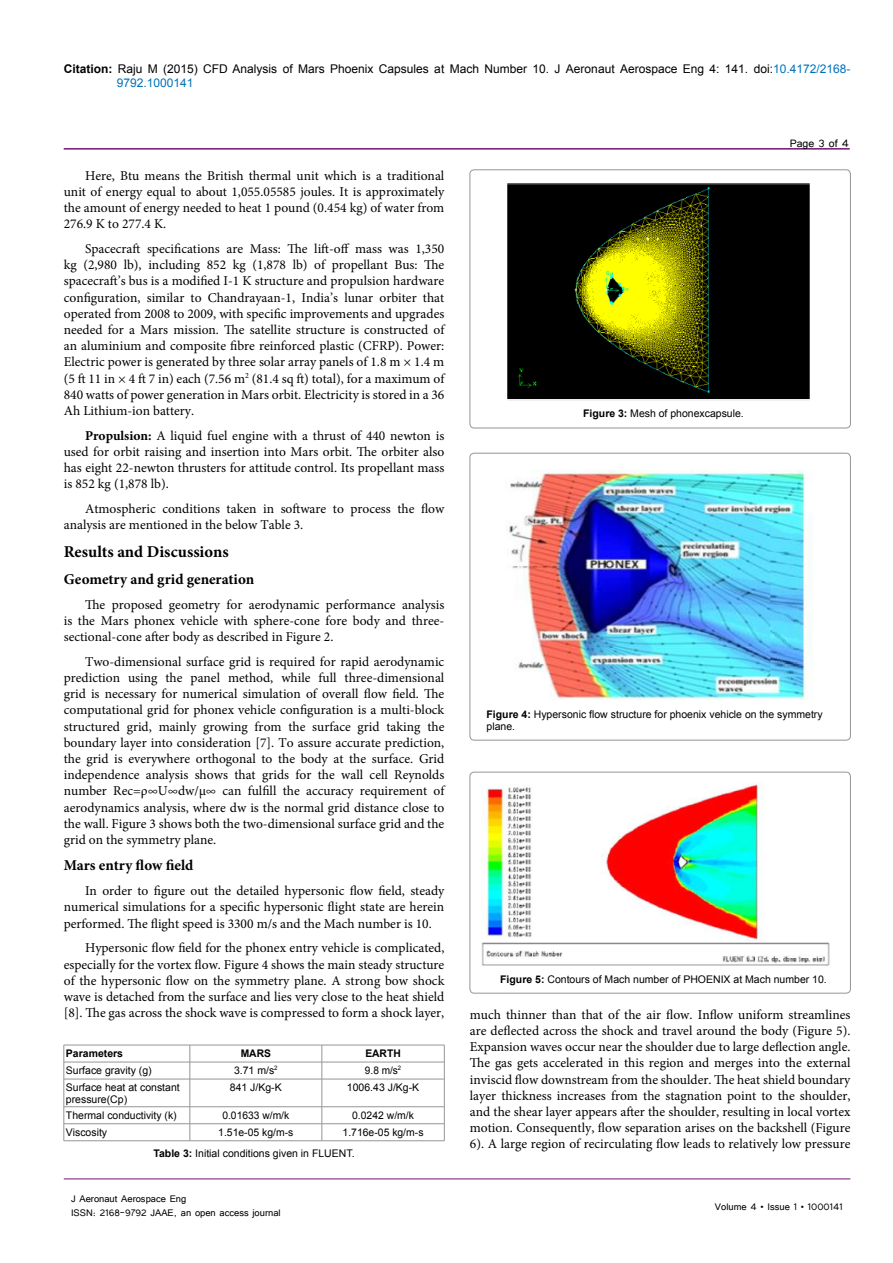
<style>
.page{position:relative;width:893px;height:1263px;background:#fff}
.page>*{position:absolute;margin:0;border:0;box-sizing:border-box;transform-origin:0 0}
.t1{font:700 16.5px "Minion Pro";color:#000}
.t2{font:700 15px "Minion Pro";color:#000}
.t3{font:13.5px/16.2px "Minion Pro";color:#000;text-align:justify}
.t4{font:13.5px "Tunga";color:#000}
.t5{font:12px/14.4px "Arial";color:#000}
.t6{font:12px/14.4px "Tunga";color:#000}
.t7{font:10.5px/11.6px "Arial";color:#000}
.t8{font:700 10.5px "Arial";color:#000}
.t9{font:10.5px "Arial";color:#000;scale:.96 1}
.s1{font-weight:700}
.s2{color:#0072bc}
</style>
<div class="page">
<hr style="left:64px;top:148px;width:786px;height:2px;background:#741472">
<hr style="left:64px;top:1179px;width:786px;height:1px;background:#741472">
<div style="left:470px;top:170px;width:380px;height:258px;border:1px solid #939598;border-radius:4px"></div>
<img style="left:507px;top:183px;width:303px;height:218px">
<div style="left:470px;top:453px;width:380px;height:287px;border:1px solid #939598;border-radius:4px"></div>
<img style="left:509px;top:470px;width:305px;height:230px">
<div style="left:470px;top:772px;width:380px;height:221px;border:1px solid #939598;border-radius:4px"></div>
<img style="left:481px;top:783px;width:349px;height:183px">
<hr style="left:64px;top:1045px;width:126px;height:1px;background:#939598">
<hr style="left:190px;top:1045px;width:132px;height:1px;background:#939598">
<hr style="left:322px;top:1045px;width:122px;height:1px;background:#939598">
<hr style="left:64px;top:1062px;width:126px;height:1px;background:#939598">
<hr style="left:190px;top:1062px;width:132px;height:1px;background:#939598">
<hr style="left:322px;top:1062px;width:122px;height:1px;background:#939598">
<hr style="left:64px;top:1079px;width:126px;height:1px;background:#939598">
<hr style="left:190px;top:1079px;width:132px;height:1px;background:#939598">
<hr style="left:322px;top:1079px;width:122px;height:1px;background:#939598">
<hr style="left:64px;top:1106px;width:126px;height:1px;background:#939598">
<hr style="left:190px;top:1106px;width:132px;height:1px;background:#939598">
<hr style="left:322px;top:1106px;width:122px;height:1px;background:#939598">
<hr style="left:64px;top:1123px;width:126px;height:1px;background:#939598">
<svg style="left:64px;top:1045px;width:1px;height:95px"></svg>
<hr style="left:190px;top:1123px;width:132px;height:1px;background:#939598">
<svg style="left:190px;top:1045px;width:1px;height:95px"></svg>
<hr style="left:322px;top:1123px;width:122px;height:1px;background:#939598">
<svg style="left:322px;top:1045px;width:1px;height:95px"></svg>
<svg style="left:444px;top:1045px;width:1px;height:96px"></svg>
<hr style="left:64px;top:1140px;width:126px;height:1px;background:#939598">
<hr style="left:190px;top:1140px;width:132px;height:1px;background:#939598">
<hr style="left:322px;top:1140px;width:122px;height:1px;background:#939598">
<p class="t5" style="left:117px;top:61px;width:735px;text-indent:-53px"><span class="s1">Citation:</span> Raju M (2015) CFD Analysis of Mars Phoenix Capsules at Mach Number 10. J Aeronaut Aerospace Eng 4: 141. doi:<span class="s2">10.4172/2168-<br>9792.1000141</span></p>
<p class="t3" style="left:64px;top:167px;width:382px;text-indent:21px">Here, Btu means the British thermal unit which is a traditional unit of energy equal to about 1,055.05585 joules. It is approximately the amount of energy needed to heat 1 pound (0.454 kg) of water from 276.9 K to 277.4 K.</p>
<p class="t3" style="left:64px;top:241px;width:382px;text-indent:21px">Spacecraft specifications are Mass: The lift-off mass was 1,350 kg (2,980 lb), including 852 kg (1,878 lb) of propellant Bus: The spacecraft’s bus is a modified I-1 K structure and propulsion hardware configuration, similar to Chandrayaan-1, India’s lunar orbiter that operated from 2008 to 2009, with specific improvements and upgrades needed for a Mars mission. The satellite structure is constructed of an aluminium and composite fibre reinforced plastic (CFRP). Power:<br>Electric power is generated by three solar array panels of 1.8 m × 1.4 m (5 ft 11 in × 4 ft 7 in) each (7.56 m<sup>2</sup> (81.4 sq ft) total), for a maximum of 840 watts of power generation in Mars orbit. Electricity is stored in a 36<br>Ah Lithium-ion battery.</p>
<p class="t3" style="left:64px;top:427px;width:382px;text-indent:21px"><span class="s1">Propulsion:</span> A liquid fuel engine with a thrust of 440 newton is used for orbit raising and insertion into Mars orbit. The orbiter also has eight 22-newton thrusters for attitude control. Its propellant mass is 852 kg (1,878 lb).</p>
<p class="t3" style="left:64px;top:501px;width:382px;text-indent:21px">Atmospheric conditions taken in software to process the flow analysis are mentioned in the below Table 3.</p>
<p class="t1" style="left:64px;top:540px;width:166px">Results and Discussions</p>
<p class="t2" style="left:64px;top:569px;width:192px">Geometry and grid generation</p>
<p class="t3" style="left:64px;top:596px;width:382px;text-indent:21px">The proposed geometry for aerodynamic performance analysis is the Mars phonex vehicle with sphere-cone fore body and three&shy;sectional-cone after body as described in Figure 2.</p>
<p class="t3" style="left:64px;top:653px;width:382px;text-indent:21px">Two-dimensional surface grid is required for rapid aerodynamic prediction using the panel method, while full three-dimensional grid is necessary for numerical simulation of overall flow field. The computational grid for phonex vehicle configuration is a multi-block structured grid, mainly growing from the surface grid taking the boundary layer into consideration [7]. To assure accurate prediction, the grid is everywhere orthogonal to the body at the surface. Grid independence analysis shows that grids for the wall cell Reynolds number Rec=ρ∞U∞dw/μ∞ can fulfill the accuracy requirement of aerodynamics analysis, where dw is the normal grid distance close to the wall. Figure 3 shows both the two-dimensional surface grid and the grid on the symmetry plane.</p>
<p class="t2" style="left:64px;top:855px;width:131px">Mars entry flow field</p>
<p class="t3" style="left:64px;top:883px;width:382px;text-indent:21px">In order to figure out the detailed hypersonic flow field, steady numerical simulations for a specific hypersonic flight state are herein performed. The flight speed is 3300 m/s and the Mach number is 10.</p>
<p class="t3" style="left:64px;top:940px;width:382px;text-indent:21px">Hypersonic flow field for the phonex entry vehicle is complicated, especially for the vortex flow. Figure 4 shows the main steady structure of the hypersonic flow on the symmetry plane. A strong bow shock wave is detached from the surface and lies very close to the heat shield [8]. The gas across the shock wave is compressed to form a shock layer,</p>
<p class="t8" style="left:66px;top:1046px;width:59px">Parameters</p>
<p class="t8" style="left:241px;top:1046px;width:32px">MARS</p>
<p class="t8" style="left:365px;top:1046px;width:37px">EARTH</p>
<p class="t7" style="left:66px;top:1064px;width:87px">Surface gravity (g)</p>
<p class="t7" style="left:234px;top:1064px;width:45px">3.71 m/s<sup>2</sup></p>
<p class="t9" style="left:365px;top:1063px;width:39px">9.8 m/s<sup>2</sup></p>
<p class="t7" style="left:66px;top:1081px;width:115px">Surface heat at constant pressure(Cp)</p>
<p class="t7" style="left:230px;top:1081px;width:53px">841 J/Kg-K</p>
<p class="t7" style="left:347px;top:1081px;width:74px">1006.43 J/Kg-K</p>
<p class="t7" style="left:66px;top:1109px;width:112px">Thermal conductivity (k)</p>
<p class="t7" style="left:222px;top:1109px;width:68px">0.01633 w/m/k</p>
<p class="t7" style="left:352px;top:1109px;width:63px">0.0242 w/m/k</p>
<p class="t7" style="left:66px;top:1126px;width:43px">Viscosity</p>
<p class="t7" style="left:218px;top:1126px;width:77px">1.51e-05 kg/m-s</p>
<p class="t7" style="left:153px;top:1121px;width:272px;line-height:21.3px;text-indent:189px">1.716e-05 kg/m-s<br><span class="s1">Table 3:</span> Initial conditions given in FLUENT.</p>
<p class="t6" style="left:71px;top:1190px;width:211px">J Aeronaut Aerospace Eng<br>ISSN: 2168-9792 JAAE, an open access journal</p>
<p class="t4" style="left:790px;top:135px;width:61px">Page 3 of 4</p>
<p class="t7" style="left:583px;top:408px;width:162px"><span class="s1">Figure 3:</span> Mesh of phonexcapsule.</p>
<p class="t7" style="left:486px;top:709px;width:338px"><span class="s1">Figure 4:</span> Hypersonic flow structure for phoenix vehicle on the symmetry plane.</p>
<p class="t7" style="left:500px;top:974px;width:328px"><span class="s1">Figure 5:</span> Contours of Mach number of PHOENIX at Mach number 10.</p>
<p class="t3" style="left:470px;top:1006px;width:382px">much thinner than that of the air flow. Inflow uniform streamlines are deflected across the shock and travel around the body (Figure 5).<br>Expansion waves occur near the shoulder due to large deflection angle.<br>The gas gets accelerated in this region and merges into the external inviscid flow downstream from the shoulder. The heat shield boundary layer thickness increases from the stagnation point to the shoulder, and the shear layer appears after the shoulder, resulting in local vortex motion. Consequently, flow separation arises on the backshell (Figure 6). A large region of recirculating flow leads to relatively low pressure</p>
<p class="t6" style="left:715px;top:1199px;width:129px">Volume 4 • Issue 1 • 1000141</p>
</div>
